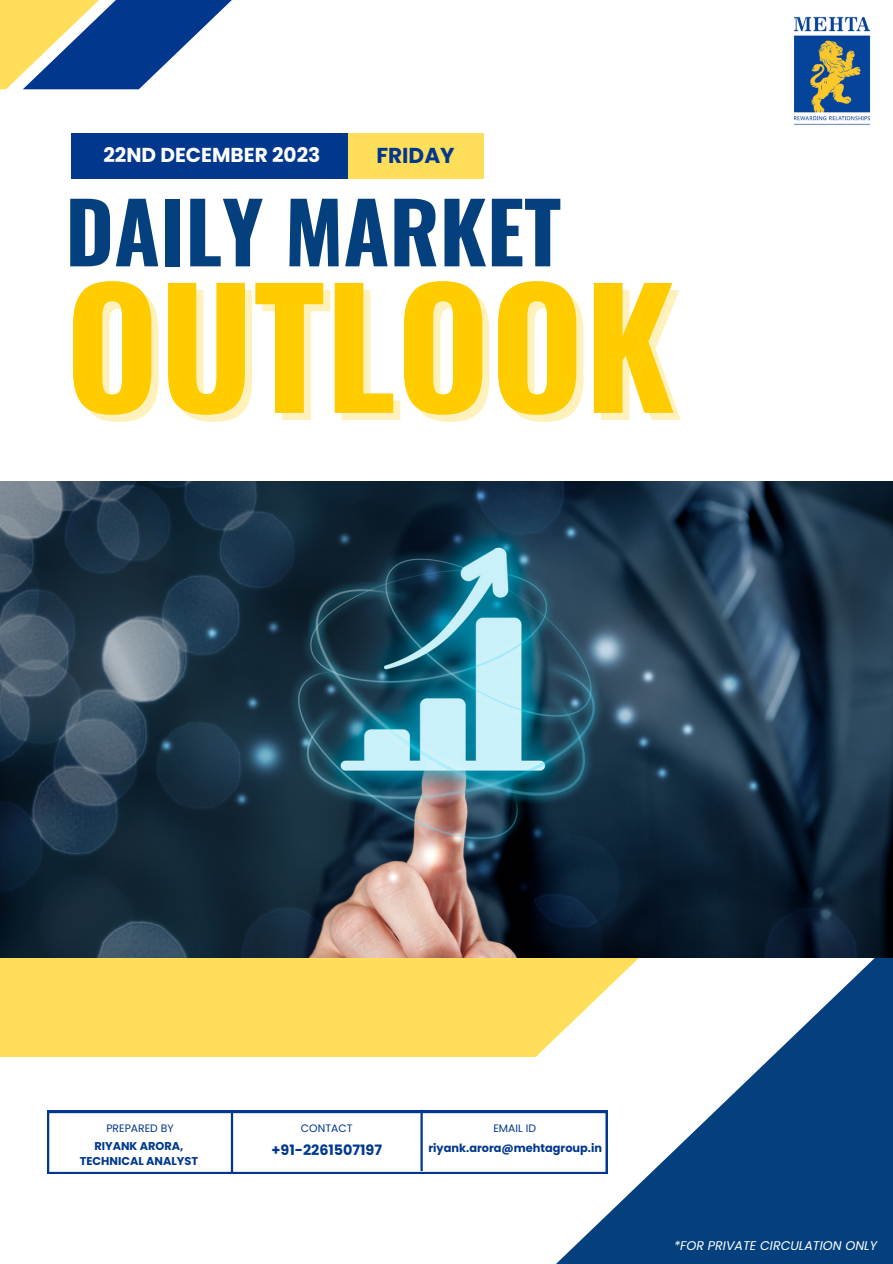
<style>
.page{position:relative;width:893px;height:1264px;background:#fff}
.page>*{position:absolute;margin:0;border:0;box-sizing:border-box;transform-origin:0 0}
.t1{font:700 160.35px "Oswald";color:#fc0}
.t2{font:700 83.4px "Oswald";color:#04407d}
.t3{font:700 21.6px "Poppins";color:#01388e}
.t4{font:700 20.1px "Poppins";color:#fff}
.t5{font:700 14.25px "Poppins";color:#01388e}
.t6{font:italic 12.6px "Poppins";color:#fff}
.t7{font:700 11.4px "Poppins";color:#01388e}
.t8{font:10.8px "Poppins";color:#01388e}
</style>
<div class="page">
<svg style="left:525px;top:1057px;width:367px;height:206px;fill:#04407d"></svg>
<svg style="left:0;top:957px;width:892px;height:100px;fill:#ffde59"></svg>
<svg style="left:120px;top:0;width:112px;height:89px"></svg>
<svg style="left:0;top:0;width:120px;height:89px;background:#959d86"></svg>
<img style="left:0;top:481px;width:892px;height:476px">
<div style="left:71px;top:133px;width:281px;height:46px;background:#01388e"></div>
<div style="left:348px;top:133px;width:135px;height:46px;background:#ffde59"></div>
<img style="left:794px;top:16px;width:76px;height:109px">
<svg style="left:47px;top:1110px;width:560px;height:63px"></svg>
<hr style="left:231px;top:1112px;width:2px;height:61px;background:#01388e">
<hr style="left:420px;top:1109px;width:2px;height:62px;background:#01388e">
<p class="t4" style="left:103px;top:141px;width:218px">22ND DECEMBER 2023</p>
<p class="t3" style="left:376px;top:140px;width:80px">FRIDAY</p>
<p class="t2" style="left:65px;top:167px;width:497px">DAILY MARKET</p>
<p class="t1" style="left:65px;top:221px;width:611px">OUTLOOK</p>
<p class="t8" style="left:106px;top:1121px;width:69px">PREPARED BY</p>
<p class="t8" style="left:301px;top:1121px;width:53px">CONTACT</p>
<p class="t5" style="left:271px;top:1140px;width:112px">+91-2261507197</p>
<p class="t7" style="left:94px;top:1137px;width:91px">RIYANK ARORA,</p>
<p class="t7" style="left:80px;top:1152px;width:120px">TECHNICAL ANALYST</p>
<p class="t8" style="left:493px;top:1121px;width:44px">EMAIL ID</p>
<p class="t7" style="left:428px;top:1139px;width:175px">riyank.arora@mehtagroup.in</p>
<p class="t6" style="left:674px;top:1236px;width:204px">*FOR PRIVATE CIRCULATION ONLY</p>
</div>
